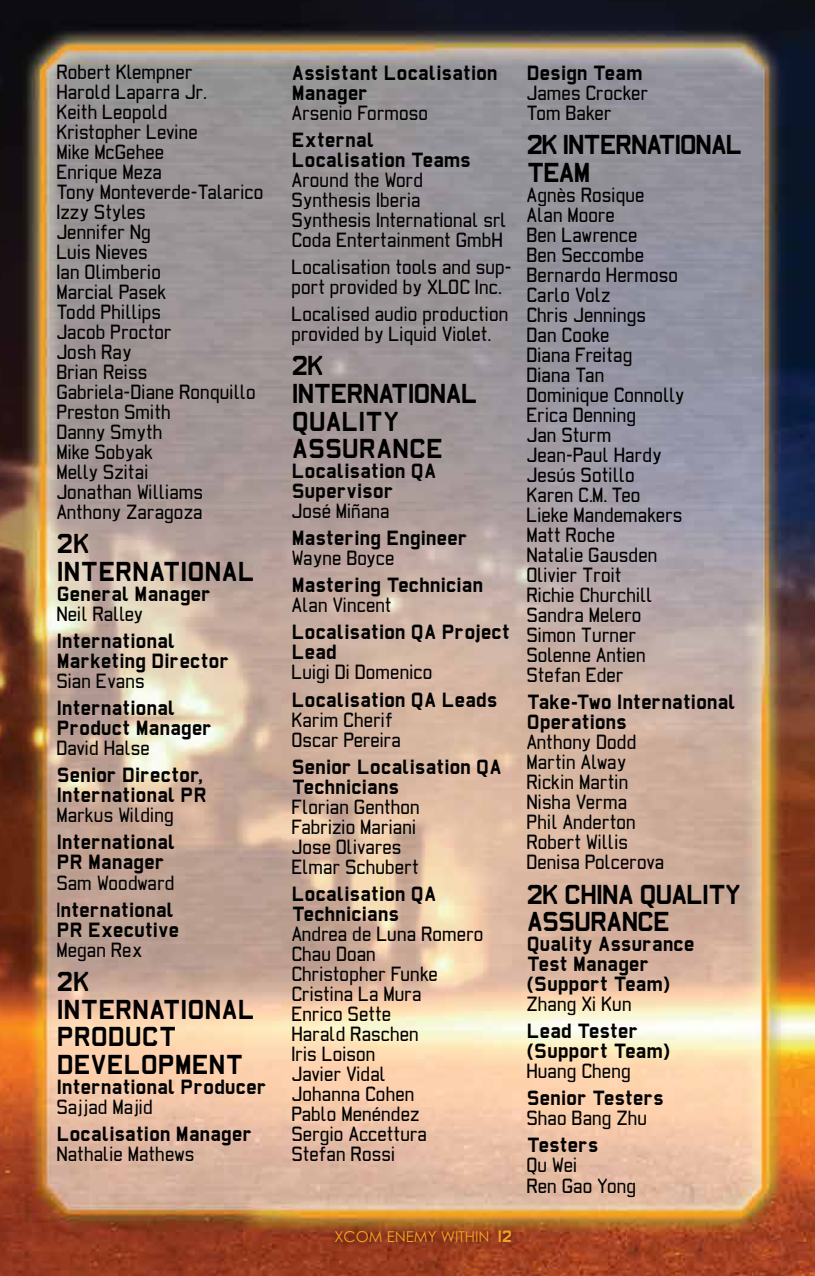
<style>
.page{position:relative;width:815px;height:1276px;background:#fff}
.page>*{position:absolute;margin:0;border:0;box-sizing:border-box;transform-origin:0 0}
.t1{font:700 25px/27.5px "AF Carplates";letter-spacing:-.015em;color:#000}
.t2{font:500 18.75px/20px "AF Carplates";letter-spacing:-.015em;color:#000}
.t3{font:700 18.75px/20px "AF Carplates";letter-spacing:.005em;color:#000}
.t4{font:15px "Century Gothic";color:#f99f22}
.s1{font-weight:700}
.s2{font-family:"AF Carplates";font-weight:700}
</style>
<div class="page">
<img style="left:0;top:0;width:815px;height:1276px">
<div style="left:328px;top:1223px;width:191px;height:26px;background:#000;opacity:.75"></div>
<p class="t2" style="left:57px;top:63px;width:209px">Robert Klempner<br>Harold Laparra Jr.<br>Keith Leopold<br>Kristopher Levine<br>Mike McGehee<br>Enrique Meza<br>Tony Monteverde-Talarico<br>Izzy Styles<br>Jennifer Ng<br>Luis Nieves<br>Ian Olimberio<br>Marcial Pasek<br>Todd Phillips<br>Jacob Proctor<br>Josh Ray<br>Brian Reiss<br>Gabriela-Diane Ronquillo<br>Preston Smith<br>Danny Smyth<br>Mike Sobyak<br>Melly Szitai<br>Jonathan Williams<br>Anthony Zaragoza</p>
<h1 class="t1" style="left:57px;top:531px;width:200px">2K<br>INTERNATIONAL</h1>
<p class="t3" style="left:57px;top:584px;width:156px">General Manager</p>
<p class="t2" style="left:57px;top:605px;width:89px">Neil Ralley</p>
<p class="t3" style="left:57px;top:632px;width:174px">International<br>Marketing Director</p>
<p class="t2" style="left:57px;top:672px;width:90px">Sian Evans</p>
<p class="t3" style="left:57px;top:699px;width:157px">International<br>Product Manager</p>
<p class="t2" style="left:57px;top:739px;width:95px">David Halse</p>
<p class="t3" style="left:57px;top:766px;width:152px">Senior Director,<br>International PR</p>
<p class="t2" style="left:57px;top:806px;width:119px">Markus Wilding</p>
<p class="t3" style="left:57px;top:833px;width:120px">International<br>PR Manager</p>
<p class="t2" style="left:57px;top:870px;width:120px;line-height:27px">Sam Woodward<br>I<span class="s1">nternational</span></p>
<p class="t3" style="left:57px;top:920px;width:124px">PR Executive</p>
<p class="t2" style="left:57px;top:940px;width:88px">Megan Rex</p>
<h1 class="t1" style="left:57px;top:969px;width:200px">2K<br>INTERNATIONAL<br>PRODUCT<br>DEVELOPMENT</h1>
<p class="t3" style="left:57px;top:1077px;width:212px">International Producer</p>
<p class="t2" style="left:57px;top:1097px;width:98px">Sajjad Majid</p>
<p class="t3" style="left:57px;top:1124px;width:197px">Localisation Manager</p>
<p class="t2" style="left:57px;top:1144px;width:140px">Nathalie Mathews</p>
<p class="t3" style="left:292px;top:63px;width:207px">Assistant Localisation<br>Manager</p>
<p class="t2" style="left:292px;top:104px;width:139px">Arsenio Formoso</p>
<p class="t3" style="left:292px;top:130px;width:181px">External<br>Localisation Teams</p>
<p class="t2" style="left:292px;top:171px;width:217px">Around the Word<br>Synthesis Iberia<br>Synthesis International srl<br>Coda Entertainment GmbH</p>
<p class="t2" style="left:292px;top:258px;width:222px">Localisation tools and sup&shy;port provided by XLOC Inc.</p>
<p class="t2" style="left:292px;top:305px;width:219px">Localised audio production provided by Liquid Violet.</p>
<h1 class="t1" style="left:292px;top:353px;width:188px">2K<br>INTERNATIONAL<br>QUALITY<br>ASSURANCE</h1>
<p class="t3" style="left:292px;top:462px;width:146px">Localisation QA<br>Supervisor</p>
<p class="t2" style="left:292px;top:502px;width:100px">José Miñana</p>
<p class="t3" style="left:292px;top:529px;width:178px">Mastering Engineer</p>
<p class="t2" style="left:292px;top:549px;width:105px">Wayne Boyce</p>
<p class="t3" style="left:292px;top:576px;width:193px">Mastering Technician</p>
<p class="t2" style="left:292px;top:596px;width:102px">Alan Vincent</p>
<p class="t3" style="left:292px;top:623px;width:220px">Localisation QA Project<br>Lead</p>
<p class="t2" style="left:292px;top:663px;width:143px">Luigi Di Domenico</p>
<p class="t3" style="left:292px;top:690px;width:207px">Localisation QA Leads</p>
<p class="t2" style="left:292px;top:710px;width:111px">Karim Cherif<br>Oscar Pereira</p>
<p class="t3" style="left:292px;top:757px;width:212px">Senior Localisation QA<br>Technicians</p>
<p class="t2" style="left:292px;top:797px;width:130px">Florian Genthon<br>Fabrizio Mariani<br>Jose Olivares<br>Elmar Schubert</p>
<p class="t3" style="left:292px;top:884px;width:146px">Localisation QA<br>Technicians</p>
<p class="t2" style="left:292px;top:925px;width:194px">Andrea de Luna Romero<br>Chau Doan<br>Christopher Funke<br>Cristina La Mura<br>Enrico Sette<br>Harald Raschen<br>Iris Loison<br>Javier Vidal<br>Johanna Cohen<br>Pablo Menéndez<br>Sergio Accettura<br>Stefan Rossi</p>
<p class="t4" style="left:334px;top:1227px;width:179px">XCOM ENEMY WITHIN <span class="s2">12</span></p>
<p class="t3" style="left:527px;top:63px;width:117px">Design Team</p>
<p class="t2" style="left:527px;top:84px;width:124px">James Crocker<br>Tom Baker</p>
<h1 class="t1" style="left:527px;top:132px;width:57px">2K International<br>Team</h1>
<p class="t2" style="left:527px;top:186px;width:160px">Agnès Rosique<br>Alan Moore<br>Ben Lawrence<br>Ben Seccombe<br>Bernardo Hermoso<br>Carlo Volz<br>Chris Jennings<br>Dan Cooke<br>Diana Freitag<br>Diana Tan<br>Dominique Connolly<br>Erica Denning<br>Jan Sturm<br>Jean-Paul Hardy<br>Jesús Sotillo<br>Karen C.M. Teo<br>Lieke Mandemakers<br>Matt Roche<br>Natalie Gausden<br>Olivier Troit<br>Richie Churchill<br>Sandra Melero<br>Simon Turner<br>Solenne Antien<br>Stefan Eder</p>
<p class="t3" style="left:527px;top:693px;width:211px">Take-Two International<br>Operations</p>
<p class="t2" style="left:527px;top:733px;width:140px">Anthony Dodd<br>Martin Alway<br>Rickin Martin<br>Nisha Verma<br>Phil Anderton<br>Robert Willis<br>Denisa Polcerova</p>
<h1 class="t1" style="left:527px;top:881px;width:82px">2K China</h1>
<h1 class="t1" style="left:639px;top:881px;width:31px">Quality</h1>
<h1 class="t1" style="left:527px;top:909px;width:32px">Assurance</h1>
<p class="t3" style="left:527px;top:934px;width:169px">Quality Assurance<br>Test Manager (Support Team)</p>
<p class="t2" style="left:527px;top:995px;width:107px">Zhang Xi Kun</p>
<p class="t3" style="left:527px;top:1022px;width:145px">Lead Tester (Support Team)</p>
<p class="t2" style="left:527px;top:1062px;width:106px">Huang Cheng</p>
<p class="t3" style="left:527px;top:1089px;width:139px">Senior Testers</p>
<p class="t2" style="left:527px;top:1109px;width:123px">Shao Bang Zhu</p>
<p class="t3" style="left:527px;top:1136px;width:73px">Testers</p>
<p class="t2" style="left:527px;top:1156px;width:112px">Qu Wei<br>Ren Gao Yong</p>
</div>
